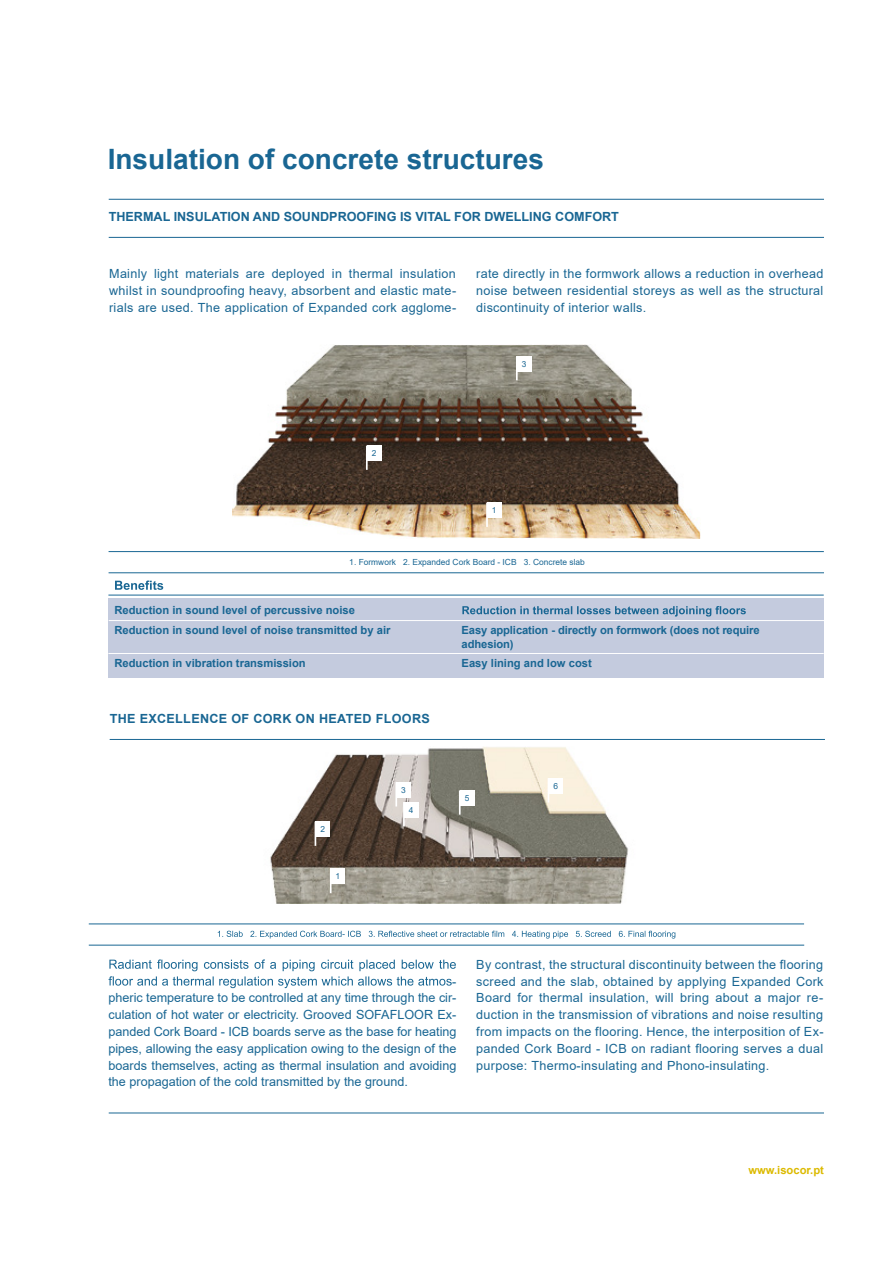
<style>
.page{position:relative;width:893px;height:1263px;background:#fff}
.page>*{position:absolute;margin:0;border:0;box-sizing:border-box;transform-origin:0 0}
.t1{font:700 28.05px "Arial";color:#196693}
.t2{font:12.6px/16.8px "Arial";letter-spacing:.025em;color:#196693;text-align:justify}
.t3{font:700 12.6px "Arial";color:#196693}
.t4{font:700 12.6px "Arial";letter-spacing:.025em;color:#196693}
.t5{font:700 11.25px/19.4px "Arial";color:#196693}
.t6{font:700 11.25px "Arial";color:#dcba00}
.t7{font:8.4px "Arial";color:#196693}
</style>
<div class="page">
<hr style="left:109px;top:1112px;width:715px;height:1px;background:#196693">
<hr style="left:109px;top:199px;width:715px;height:1px;background:#196693">
<img style="left:270px;top:747px;width:359px;height:156px">
<svg style="left:218px;top:931px;width:457px;height:7px"></svg>
<hr style="left:89px;top:923px;width:715px;height:1px;background:#196693">
<hr style="left:89px;top:945px;width:715px;height:1px;background:#196693">
<div style="left:331px;top:869px;width:14px;height:15px;background:#fff"></div>
<hr style="left:330px;top:869px;width:2px;height:24px;background:#fff">
<div style="left:315px;top:821px;width:15px;height:16px;background:#fff"></div>
<div style="left:404px;top:802px;width:14px;height:15px;background:#fff"></div>
<hr style="left:403px;top:802px;width:2px;height:24px;background:#fff">
<div style="left:396px;top:782px;width:15px;height:15px;background:#fff"></div>
<hr style="left:395px;top:782px;width:2px;height:24px;background:#fff">
<div style="left:460px;top:790px;width:14px;height:15px;background:#fff"></div>
<hr style="left:459px;top:790px;width:2px;height:25px;background:#fff">
<div style="left:548px;top:778px;width:15px;height:15px;background:#fff"></div>
<img style="left:233px;top:344px;width:467px;height:194px">
<hr style="left:109px;top:237px;width:715px;height:1px;background:#196693">
<hr style="left:109px;top:551px;width:715px;height:1px;background:#196693">
<hr style="left:109px;top:572px;width:715px;height:1px;background:#196693">
<div style="left:487px;top:503px;width:14px;height:15px;background:#fff"></div>
<hr style="left:486px;top:503px;width:2px;height:24px;background:#fff">
<div style="left:367px;top:446px;width:14px;height:15px;background:#fff"></div>
<hr style="left:366px;top:446px;width:2px;height:24px;background:#fff">
<div style="left:517px;top:356px;width:14px;height:15px;background:#fff"></div>
<hr style="left:516px;top:356px;width:2px;height:24px;background:#fff">
<div style="left:108px;top:599px;width:716px;height:79px;background:#c4cbde"></div>
<hr style="left:108px;top:595px;width:716px;height:1px;background:#196693">
<svg style="left:115px;top:580px;width:48px;height:10px"></svg>
<hr style="left:109px;top:620px;width:715px;height:1px;background:#fff">
<hr style="left:108px;top:653px;width:716px;height:1px;background:#fff">
<svg style="left:462px;top:606px;width:284px;height:10px"></svg>
<svg style="left:109px;top:959px;width:347px;height:29px"></svg>
<hr style="left:110px;top:739px;width:715px;height:1px;background:#196693">
<h1 class="t1" style="left:108px;top:139px;width:438px">Insulation of concrete structures</h1>
<p class="t3" style="left:109px;top:208px;width:512px">THERMAL INSULATION AND SOUNDPROOFING IS VITAL FOR DWELLING COMFORT</p>
<p class="t2" style="left:109px;top:265px;width:349px">Mainly light materials are deployed in thermal insulation whilst in soundproofing heavy, absorbent and elastic mate&shy;rials are used. The application of Expanded cork agglome-</p>
<p class="t2" style="left:476px;top:265px;width:349px">rate directly in the formwork allows a reduction in overhead noise between residential storeys as well as the structural discontinuity of interior walls.</p>
<p class="t7" style="left:522px;top:358px;width:6px">3</p>
<p class="t7" style="left:372px;top:447px;width:6px">2</p>
<p class="t7" style="left:492px;top:504px;width:6px">1</p>
<p class="t7" style="left:349px;top:556px;width:237px">1. Formwork 2. Expanded Cork Board - ICB 3. Concrete slab</p>
<p class="t5" style="left:114px;top:601px;width:278px">Reduction in sound level of percussive noise<br>Reduction in sound level of noise transmitted by air</p>
<p class="t5" style="left:462px;top:623px;width:300px;line-height:14px">Easy application - directly on formwork (does not require adhesion)</p>
<p class="t5" style="left:114px;top:653px;width:193px">Reduction in vibration transmission</p>
<p class="t5" style="left:462px;top:653px;width:132px">Easy lining and low cost</p>
<p class="t4" style="left:110px;top:710px;width:322px">THE EXCELLENCE OF CORK ON HEATED FLOORS</p>
<p class="t7" style="left:401px;top:784px;width:6px">3</p>
<p class="t7" style="left:320px;top:823px;width:6px">2</p>
<p class="t7" style="left:336px;top:871px;width:6px">1</p>
<p class="t7" style="left:409px;top:804px;width:6px">4</p>
<p class="t7" style="left:465px;top:792px;width:6px">5</p>
<p class="t7" style="left:553px;top:780px;width:6px">6</p>
<p class="t2" style="left:108px;top:972px;width:350px;text-indent:344px">- pheric temperature to be controlled at any time through the cir&shy;culation of hot water or electricity. Grooved SOFAFLOOR Ex&shy;panded Cork Board - ICB boards serve as the base for heating pipes, allowing the easy application owing to the design of the boards themselves, acting as thermal insulation and avoiding the propagation of the cold transmitted by the ground.</p>
<p class="t2" style="left:476px;top:956px;width:349px">By contrast, the structural discontinuity between the flooring screed and the slab, obtained by applying Expanded Cork Board for thermal insulation, will bring about a major re&shy;duction in the transmission of vibrations and noise resulting from impacts on the flooring. Hence, the interposition of Ex&shy;panded Cork Board - ICB on radiant flooring serves a dual purpose: Thermo-insulating and Phono-insulating.</p>
<p class="t6" style="left:748px;top:1162px;width:77px">www.isocor.pt</p>
</div>
